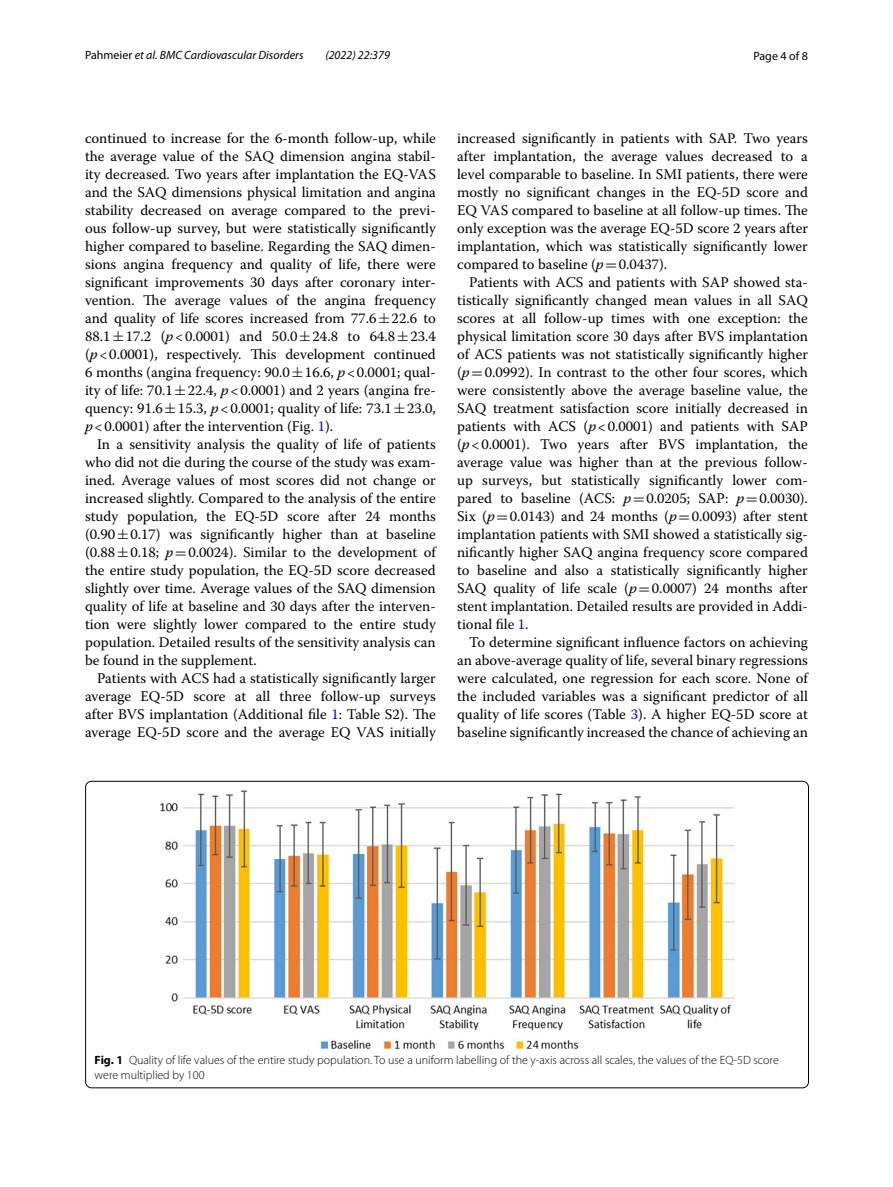
<style>
.page{position:relative;width:893px;height:1187px;background:#fff}
.page>*{position:absolute;margin:0;border:0;box-sizing:border-box;transform-origin:0 0}
.t1{font:14.7px/18px "Warnock Pro";color:#000;text-align:justify}
.t2{font:300 12px/15px "Myriad Pro";color:#000}
.t3{font:italic 12px "Myriad Pro";color:#000}
.t4{font:12px "Myriad Pro";color:#000}
.s1{font-style:normal}
.s2{font-family:"MTSY"}
.s3{font-style:italic}
.s4{color:#00f}
.s5{font-weight:700}
</style>
<div class="page">
<img style="left:160px;top:790px;width:574px;height:258px">
<p class="t3" style="left:85px;top:48px;width:220px"><span class="s1">Pahmeier</span> et al. BMC Cardiovascular Disorders</p>
<p class="t3" style="left:325px;top:48px;width:66px">(2022) 22:379</p>
<p class="t4" style="left:753px;top:48px;width:56px">Page 4 of 8</p>
<p class="t1" style="left:85px;top:128px;width:352px">continued to increase for the 6-month follow-up, while the average value of the SAQ dimension angina stabil&shy;ity decreased. Two years after implantation the EQ-VAS and the SAQ dimensions physical limitation and angina stability decreased on average compared to the previ&shy;ous follow-up survey, but were statistically significantly higher compared to baseline. Regarding the SAQ dimen&shy;sions angina frequency and quality of life, there were significant improvements 30 days after coronary inter&shy;vention. The average values of the angina frequency and quality of life scores increased from 77.6<span class="s2">±</span>22.6 to 88.1<span class="s2">±</span>17.2 (<span class="s3">p</span>&lt;0.0001) and 50.0<span class="s2">±</span>24.8 to 64.8<span class="s2">±</span>23.4 (<span class="s3">p</span>&lt;0.0001), respectively. This development continued 6 months (angina frequency: 90.0<span class="s2">±</span>16.6, <span class="s3">p</span>&lt;0.0001; qual&shy;ity of life: 70.1<span class="s2">±</span>22.4, <span class="s3">p</span>&lt;0.0001) and 2 years (angina fre&shy;quency: 91.6<span class="s2">±</span>15.3, <span class="s3">p</span>&lt;0.0001; quality of life: 73.1<span class="s2">±</span>23.0, <span class="s3">p</span>&lt;0.0001) after the intervention (Fig. <span class="s4">1</span>).</p>
<p class="t1" style="left:85px;top:434px;width:352px;text-indent:12px">In a sensitivity analysis the quality of life of patients who did not die during the course of the study was exam&shy;ined. Average values of most scores did not change or increased slightly. Compared to the analysis of the entire study population, the EQ-5D score after 24 months (0.90<span class="s2">±</span>0.17) was significantly higher than at baseline (0.88<span class="s2">±</span>0.18; <span class="s3">p</span><span class="s2">=</span>0.0024). Similar to the development of the entire study population, the EQ-5D score decreased slightly over time. Average values of the SAQ dimension quality of life at baseline and 30 days after the interven&shy;tion were slightly lower compared to the entire study population. Detailed results of the sensitivity analysis can be found in the supplement.</p>
<p class="t1" style="left:85px;top:668px;width:352px;text-indent:12px">Patients with ACS had a statistically significantly larger average EQ-5D score at all three follow-up surveys after BVS implantation (Additional file <span class="s4">1</span>: Table S2). The average EQ-5D score and the average EQ VAS initially</p>
<p class="t1" style="left:457px;top:128px;width:352px">increased significantly in patients with SAP. Two years after implantation, the average values decreased to a level comparable to baseline. In SMI patients, there were mostly no significant changes in the EQ-5D score and EQ VAS compared to baseline at all follow-up times. The only exception was the average EQ-5D score 2 years after implantation, which was statistically significantly lower compared to baseline (<span class="s3">p</span><span class="s2">=</span>0.0437).</p>
<p class="t1" style="left:457px;top:272px;width:352px;text-indent:12px">Patients with ACS and patients with SAP showed sta&shy;tistically significantly changed mean values in all SAQ scores at all follow-up times with one exception: the physical limitation score 30 days after BVS implantation of ACS patients was not statistically significantly higher (<span class="s3">p</span><span class="s2">=</span>0.0992). In contrast to the other four scores, which were consistently above the average baseline value, the SAQ treatment satisfaction score initially decreased in patients with ACS (<span class="s3">p</span>&lt;0.0001) and patients with SAP (<span class="s3">p</span>&lt;0.0001). Two years after BVS implantation, the average value was higher than at the previous follow&shy;up surveys, but statistically significantly lower com&shy;pared to baseline (ACS: <span class="s3">p</span><span class="s2">=</span>0.0205; SAP: <span class="s3">p</span><span class="s2">=</span>0.0030).<br>Six (<span class="s3">p</span><span class="s2">=</span>0.0143) and 24 months (<span class="s3">p</span><span class="s2">=</span>0.0093) after stent implantation patients with SMI showed a statistically sig&shy;nificantly higher SAQ angina frequency score compared to baseline and also a statistically significantly higher SAQ quality of life scale (<span class="s3">p</span><span class="s2">=</span>0.0007) 24 months after stent implantation. Detailed results are provided in Addi&shy;tional file <span class="s4">1</span>.</p>
<p class="t1" style="left:457px;top:632px;width:352px;text-indent:12px">To determine significant influence factors on achieving an above-average quality of life, several binary regressions were calculated, one regression for each score. None of the included variables was a significant predictor of all quality of life scores (Table <span class="s4">3</span>). A higher EQ-5D score at baseline significantly increased the chance of achieving an</p>
<p class="t2" style="left:95px;top:1052px;width:686px"><span class="s5">Fig. 1</span> Quality of life values of the entire study population. To use a uniform labelling of the y-axis across all scales, the values of the EQ-5D score were multiplied by 100</p>
</div>
